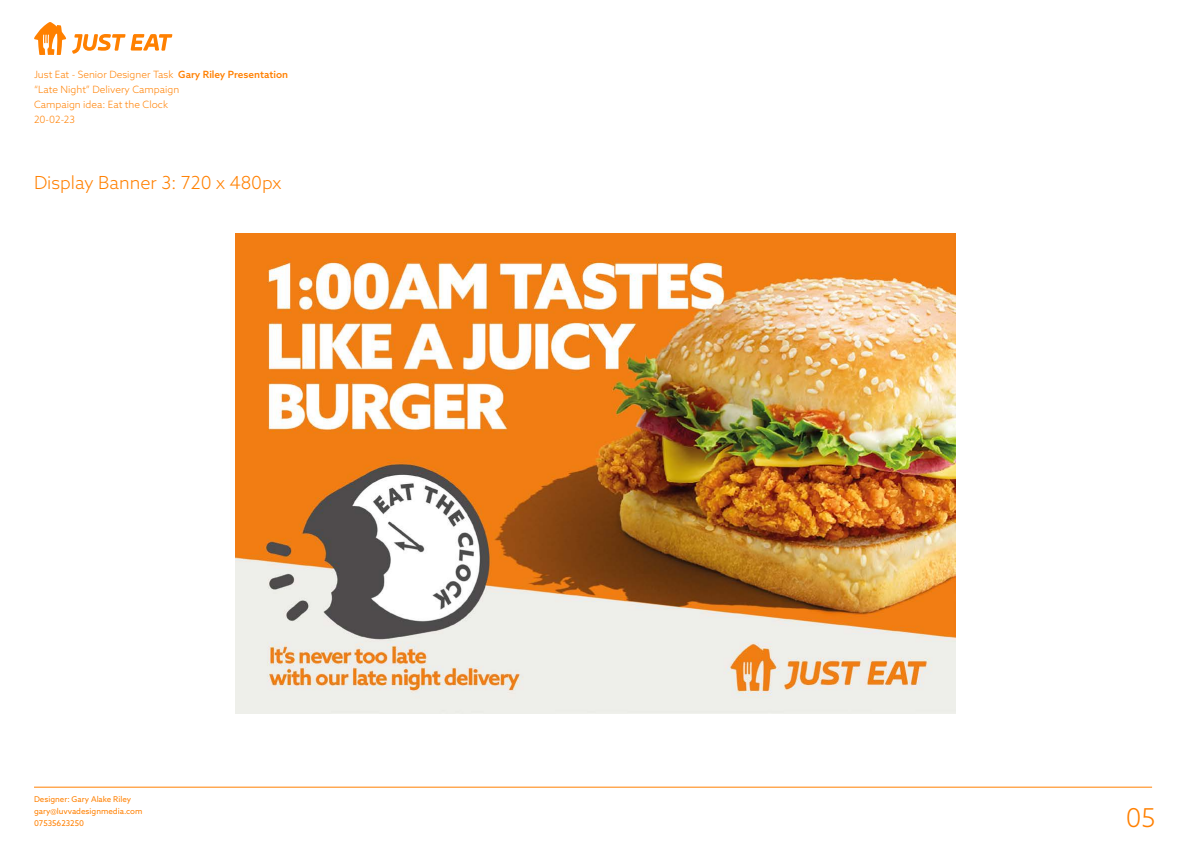
<style>
.page{position:relative;width:1191px;height:842px;background:#fff}
.page>*{position:absolute;margin:0;border:0;box-sizing:border-box;transform-origin:0 0}
.t1{font:300 26px "Azo Sans";color:#ff8000}
.t2{font:300 18px "Azo Sans";color:#ff8000}
.t3{font:300 10px/15px "Azo Sans";color:#ff8000}
.t4{font:8px/12px "Azo Sans";color:#ff8000}
.s1{font-weight:500}
</style>
<div class="page">
<hr style="left:34px;top:787px;width:1118px;height:1px;background:#ff8000">
<svg style="left:72px;top:34px;width:100px;height:20px"></svg>
<svg style="left:34px;top:22px;width:32px;height:33px"></svg>
<img style="left:236px;top:233px;width:720px;height:480px">
<p class="t3" style="left:34px;top:67px;width:256px">Just Eat - Senior Designer Task <span class="s1">Gary Riley Presentation </span>“Late Night” Delivery Campaign<br>Campaign idea: Eat the Clock<br>20-02-23</p>
<h2 class="t2" style="left:34px;top:171px;width:249px">Display Banner 3: 720 x 480px</h2>
<p class="t4" style="left:34px;top:793px;width:110px">Designer: Gary Alake Riley gary@luvvadesignmedia.com<br>07535623250</p>
<h1 class="t1" style="left:1125px;top:801px;width:31px">05</h1>
</div>
